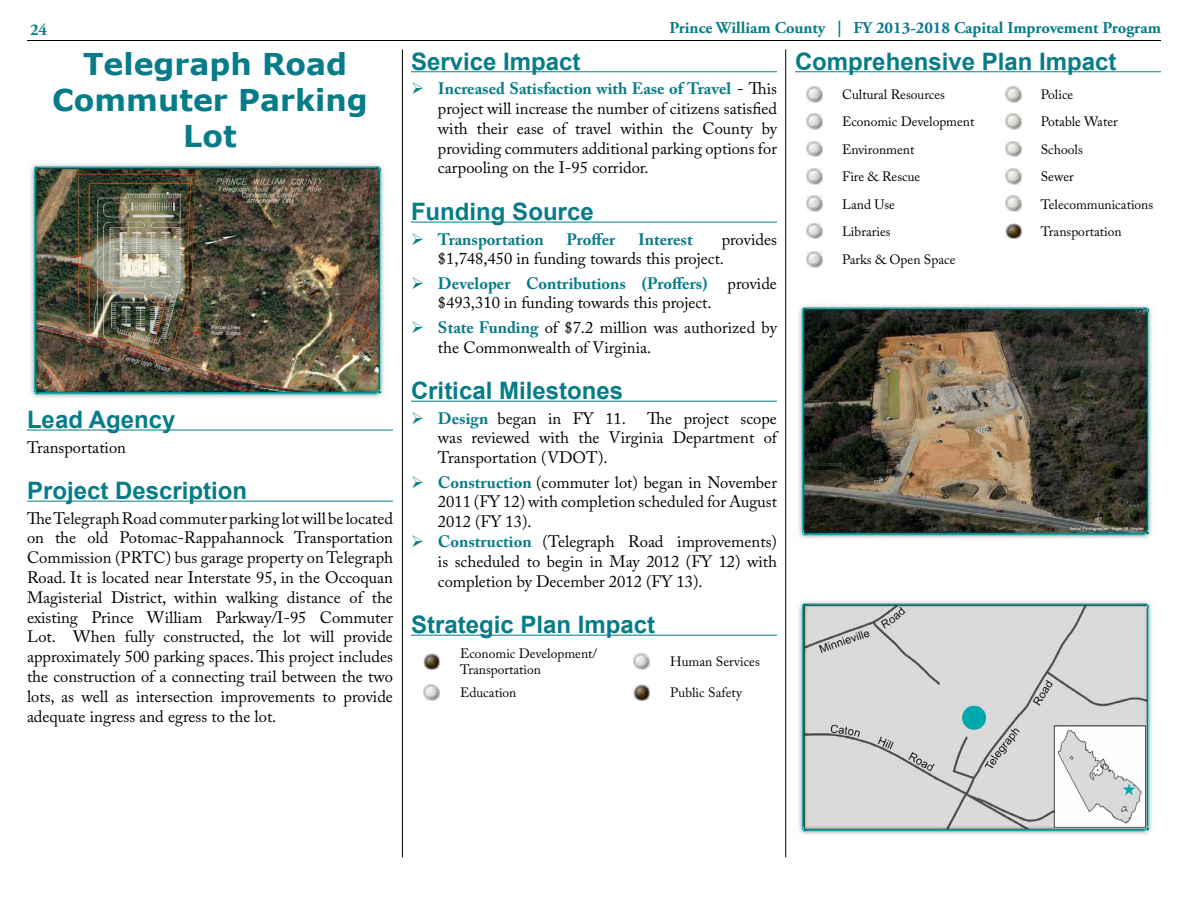
<style>
.page{position:relative;width:1188px;height:918px;background:#fff}
.page>*{position:absolute;margin:0;border:0;box-sizing:border-box;transform-origin:0 0}
.t1{font:700 30px/36px "Verdana";color:#067c89;text-align:center}
.t2{font:700 24px "Arial";color:#067c89}
.t3{font:16.5px/19.8px "Adobe Caslon Pro";color:#000;text-align:justify}
.t4{font:700 16.5px "Adobe Garamond Pro";color:#067c89}
.t5{font:700 16.5px "Adobe Caslon Pro";color:#067c89}
.t6{font:13.5px/16.2px "Adobe Caslon Pro";color:#000}
.s1{color:#067c89}
.s2{font-weight:700;color:#067c89}
</style>
<div class="page">
<hr style="left:27px;top:40px;width:1134px;height:1px;background:#000">
<hr style="left:402px;top:50px;width:1px;height:807px;background:#000">
<hr style="left:785px;top:50px;width:1px;height:807px;background:#000">
<img style="left:794px;top:599px;width:358px;height:236px">
<hr style="left:795px;top:72px;width:366px;height:1px;background:#067c89">
<img style="left:807px;top:86px;width:15px;height:16px">
<img style="left:1005px;top:86px;width:16px;height:16px">
<img style="left:807px;top:114px;width:15px;height:15px">
<img style="left:1005px;top:114px;width:16px;height:15px">
<img style="left:807px;top:141px;width:15px;height:16px">
<img style="left:1005px;top:141px;width:16px;height:16px">
<img style="left:807px;top:168px;width:15px;height:16px">
<img style="left:1005px;top:168px;width:16px;height:16px">
<img style="left:807px;top:196px;width:15px;height:16px">
<img style="left:1005px;top:196px;width:16px;height:16px">
<img style="left:807px;top:223px;width:15px;height:16px">
<img style="left:1005px;top:223px;width:16px;height:16px">
<img style="left:807px;top:251px;width:15px;height:16px">
<hr style="left:27px;top:430px;width:366px;height:1px;background:#067c89">
<hr style="left:27px;top:501px;width:366px;height:1px;background:#067c89">
<hr style="left:411px;top:72px;width:366px;height:1px;background:#067c89">
<hr style="left:411px;top:222px;width:366px;height:1px;background:#067c89">
<hr style="left:411px;top:401px;width:366px;height:1px;background:#067c89">
<hr style="left:411px;top:635px;width:366px;height:1px;background:#067c89">
<img style="left:424px;top:654px;width:15px;height:15px">
<img style="left:634px;top:654px;width:16px;height:15px">
<img style="left:424px;top:685px;width:15px;height:15px">
<img style="left:634px;top:685px;width:16px;height:15px">
<img style="left:29px;top:161px;width:355px;height:238px">
<img style="left:794px;top:302px;width:358px;height:238px">
<p class="t4" style="left:30px;top:21px;width:19px">24</p>
<p class="t4" style="left:669px;top:18px;width:493px">Prince William County | FY 2013-2018 Capital Improvement Program</p>
<h2 class="t2" style="left:795px;top:46px;width:323px">Comprehensive Plan Impact</h2>
<p class="t6" style="left:842px;top:86px;width:104px">Cultural Resources</p>
<p class="t6" style="left:1041px;top:86px;width:34px">Police</p>
<p class="t6" style="left:842px;top:114px;width:134px">Economic Development</p>
<p class="t6" style="left:1041px;top:114px;width:78px">Potable Water</p>
<p class="t6" style="left:842px;top:141px;width:74px">Environment</p>
<p class="t6" style="left:1041px;top:141px;width:44px">Schools</p>
<p class="t6" style="left:842px;top:168px;width:80px">Fire &amp; Rescue</p>
<p class="t6" style="left:1041px;top:168px;width:35px">Sewer</p>
<p class="t6" style="left:842px;top:196px;width:54px">Land Use</p>
<p class="t6" style="left:1041px;top:196px;width:114px">Telecommunications</p>
<p class="t6" style="left:842px;top:223px;width:50px">Libraries</p>
<p class="t6" style="left:1041px;top:223px;width:82px">Transportation</p>
<p class="t6" style="left:842px;top:251px;width:115px">Parks &amp; Open Space</p>
<h2 class="t2" style="left:411px;top:46px;width:171px">Service Impact</h2>
<p class="t3" style="left:438px;top:79px;width:341px;text-indent:-27px"><span class="s1">➢</span> <span class="s2">Increased Satisfaction with Ease of Travel</span> - This project will increase the number of citizens satisfied with their ease of travel within the County by providing commuters additional parking options for carpooling on the I-95 corridor.</p>
<h2 class="t2" style="left:411px;top:196px;width:184px">Funding Source</h2>
<p class="t5" style="left:411px;top:229px;width:134px">➢ Transportation</p>
<p class="t5" style="left:567px;top:229px;width:50px">Proffer</p>
<p class="t5" style="left:638px;top:229px;width:56px">Interest</p>
<h1 class="t1" style="left:52px;top:46px;width:317px">Telegraph Road<br>Commuter Parking<br>Lot</h1>
<p class="t3" style="left:438px;top:229px;width:340px;text-indent:284px">provides $1,748,450 in funding towards this project.</p>
<p class="t3" style="left:438px;top:273px;width:340px;text-indent:-27px"><span class="s1">➢</span> <span class="s2">Developer Contributions (Proffers)</span> provide $493,310 in funding towards this project.</p>
<p class="t3" style="left:438px;top:317px;width:340px;text-indent:-27px"><span class="s1">➢</span> <span class="s2">State Funding</span> of $7.2 million was authorized by the Commonwealth of Virginia.</p>
<h2 class="t2" style="left:411px;top:375px;width:214px">Critical Milestones</h2>
<p class="t3" style="left:411px;top:408px;width:217px"><span class="s1">➢</span> <span class="s2">Design</span> began in FY 11.</p>
<h2 class="t2" style="left:27px;top:404px;width:150px">Lead Agency</h2>
<p class="t3" style="left:27px;top:437px;width:100px">Transportation</p>
<h2 class="t2" style="left:27px;top:475px;width:222px">Project Description</h2>
<p class="t3" style="left:27px;top:508px;width:368px">The Telegraph Road commuter parking lot will be located on the old Potomac-Rappahannock Transportation Commission (PRTC) bus garage property on Telegraph Road. It is located near Interstate 95, in the Occoquan Magisterial District, within walking distance of the existing Prince William Parkway/I-95 Commuter Lot. When fully constructed, the lot will provide approximately 500 parking spaces. This project includes the construction of a connecting trail between the two lots, as well as intersection improvements to provide adequate ingress and egress to the lot.</p>
<p class="t3" style="left:438px;top:408px;width:341px;text-indent:209px">The project scope was reviewed with the Virginia Department of Transportation (VDOT).</p>
<p class="t3" style="left:438px;top:472px;width:341px;text-indent:-27px"><span class="s1">➢</span> <span class="s2">Construction</span> (commuter lot) began in November 2011 (FY 12) with completion scheduled for August 2012 (FY 13).</p>
<p class="t3" style="left:438px;top:531px;width:341px;text-indent:-27px"><span class="s1">➢</span> <span class="s2">Construction</span> (Telegraph Road improvements) is scheduled to begin in May 2012 (FY 12) with completion by December 2012 (FY 13).</p>
<h2 class="t2" style="left:411px;top:609px;width:246px">Strategic Plan Impact</h2>
<p class="t6" style="left:460px;top:646px;width:139px">Economic Development/<br>Transportation</p>
<p class="t6" style="left:670px;top:654px;width:91px">Human Services</p>
<p class="t6" style="left:460px;top:685px;width:58px">Education</p>
<p class="t6" style="left:670px;top:685px;width:73px">Public Safety</p>
</div>
